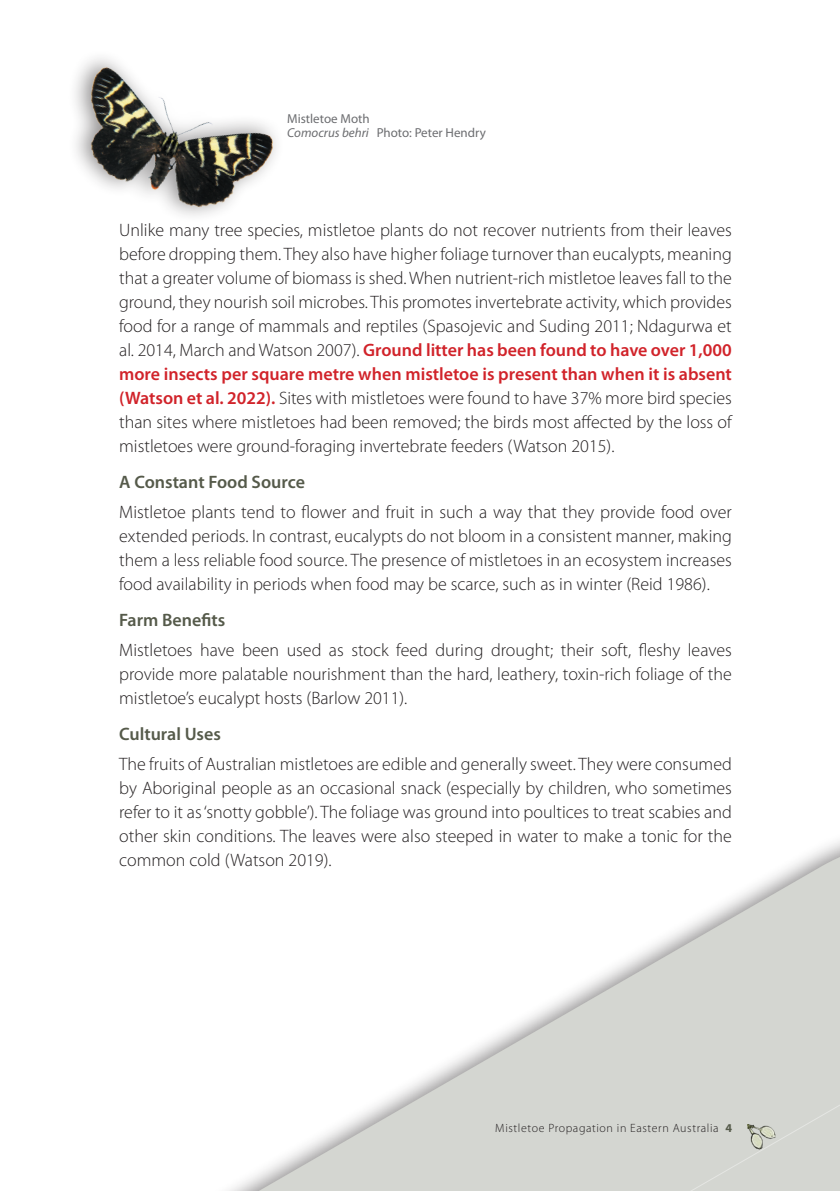
<style>
.page{position:relative;width:840px;height:1191px;background:#fff}
.page>*{position:absolute;margin:0;border:0;box-sizing:border-box;transform-origin:0 0}
.t1{font:300 18px/24px "Myriad Pro";color:#231f20;text-align:justify}
.t2{font:600 18px "Myriad Pro";color:#555a4a}
.t3{font:13px/14px "Myriad Pro";color:#6c6d70}
.t4{font:300 12px "Myriad Pro";letter-spacing:.05em;color:#231f20}
.s1{font-style:italic}
.s2{font-weight:600;color:#d1232a}
.s3{font-weight:700;color:#555a4a}
</style>
<div class="page">
<svg style="left:229px;top:841px;width:610px;height:350px"></svg>
<div style="left:479px;top:1093px;width:360px;height:98px;background:#d4d6d1"></div>
<img style="left:746px;top:1124px;width:30px;height:25px">
<img style="left:75px;top:58px;width:202px;height:158px">
<p class="t3" style="left:287px;top:112px;width:200px">Mistletoe Moth<br><span class="s1">Comocrus behri</span> Photo: Peter Hendry</p>
<p class="t1" style="left:119px;top:218px;width:614px">Unlike many tree species, mistletoe plants do not recover nutrients from their leaves before dropping them. They also have higher foliage turnover than eucalypts, meaning that a greater volume of biomass is shed. When nutrient-rich mistletoe leaves fall to the ground, they nourish soil microbes. This promotes invertebrate activity, which provides food for a range of mammals and reptiles (Spasojevic and Suding 2011; Ndagurwa et al. 2014, March and Watson 2007). <span class="s2">Ground litter has been found to have over 1,000 more insects per square metre when mistletoe is present than when it is absent (Watson et al. 2022).</span> Sites with mistletoes were found to have 37% more bird species than sites where mistletoes had been removed; the birds most affected by the loss of mistletoes were ground-foraging invertebrate feeders (Watson 2015).</p>
<p class="t2" style="left:119px;top:470px;width:187px">A Constant Food Source</p>
<p class="t1" style="left:119px;top:500px;width:614px">Mistletoe plants tend to flower and fruit in such a way that they provide food over extended periods. In contrast, eucalypts do not bloom in a consistent manner, making them a less reliable food source. The presence of mistletoes in an ecosystem increases food availability in periods when food may be scarce, such as in winter (Reid 1986).</p>
<p class="t2" style="left:119px;top:608px;width:108px">Farm Benefits</p>
<p class="t1" style="left:119px;top:638px;width:614px">Mistletoes have been used as stock feed during drought; their soft, fleshy leaves provide more palatable nourishment than the hard, leathery, toxin-rich foliage of the mistletoe’s eucalypt hosts (Barlow 2011).</p>
<p class="t2" style="left:119px;top:722px;width:103px">Cultural Uses</p>
<p class="t1" style="left:119px;top:752px;width:614px">The fruits of Australian mistletoes are edible and generally sweet. They were consumed by Aboriginal people as an occasional snack (especially by children, who sometimes refer to it as ‘snotty gobble’). The foliage was ground into poultices to treat scabies and other skin conditions. The leaves were also steeped in water to make a tonic for the common cold (Watson 2019).</p>
<p class="t4" style="left:495px;top:1120px;width:238px">Mistletoe Propagation in Eastern Australia <span class="s3">4</span></p>
</div>
